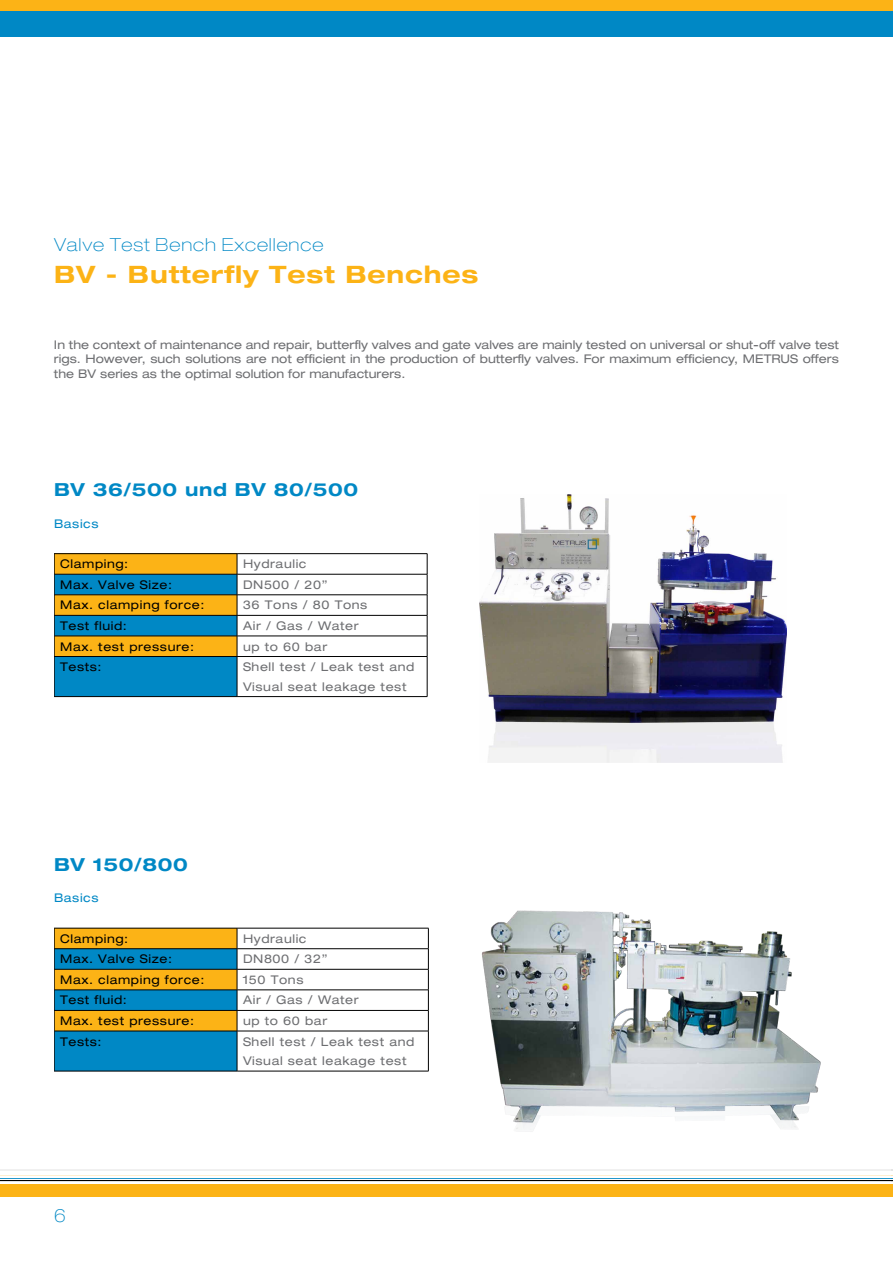
<style>
.page{position:relative;width:893px;height:1263px;background:#fff}
.page>*{position:absolute;margin:0;border:0;box-sizing:border-box;transform-origin:0 0}
.t1{font:700 expanded 24px "Helvetica Neue LT Std";letter-spacing:.035em;color:#fcb316}
.t2{font:700 expanded 18px "Helvetica Neue LT Std";letter-spacing:.035em;color:#0088c5}
.t3{font:100 expanded 18px "Helvetica Neue LT Std";letter-spacing:.05em;color:#0088c5}
.t4{font:expanded 12px/19.5px "Helvetica Neue LT Std";letter-spacing:.05em;color:#6d6e71}
.t5{font:expanded 12px "Helvetica Neue LT Std";letter-spacing:.05em;color:#000}
.t6{font:expanded 12px "Helvetica Neue LT Std";letter-spacing:.05em;color:#0088c5}
</style>
<div class="page">
<img style="left:479px;top:494px;width:308px;height:268px">
<img style="left:482px;top:910px;width:339px;height:222px">
<div style="left:0;top:0;width:893px;height:11px;background:#fcb316"></div>
<div style="left:0;top:11px;width:893px;height:25px;background:#0088c5"></div>
<div style="left:0;top:1184px;width:893px;height:12px;background:#fcb316"></div>
<img style="left:0;top:1169px;width:892px;height:13px">
<hr style="left:54px;top:553px;width:183px;height:1px;background:#000">
<hr style="left:237px;top:553px;width:190px;height:1px;background:#000">
<hr style="left:237px;top:574px;width:190px;height:1px;background:#000">
<hr style="left:237px;top:594px;width:190px;height:1px;background:#000">
<hr style="left:237px;top:615px;width:190px;height:1px;background:#000">
<hr style="left:237px;top:636px;width:190px;height:1px;background:#000">
<svg style="left:54px;top:554px;width:184px;height:142px;background:#689475"></svg>
<svg style="left:427px;top:554px;width:1px;height:102px"></svg>
<hr style="left:54px;top:656px;width:183px;height:1px;background:#000">
<hr style="left:54px;top:657px;width:1px;height:39px;background:#000">
<hr style="left:237px;top:656px;width:190px;height:1px;background:#000">
<hr style="left:237px;top:657px;width:1px;height:39px;background:#000">
<hr style="left:427px;top:657px;width:1px;height:39px;background:#000">
<hr style="left:54px;top:696px;width:183px;height:1px;background:#000">
<hr style="left:237px;top:696px;width:190px;height:1px;background:#000">
<hr style="left:237px;top:928px;width:192px;height:1px;background:#000">
<hr style="left:237px;top:948px;width:192px;height:1px;background:#000">
<hr style="left:237px;top:969px;width:192px;height:1px;background:#000">
<hr style="left:237px;top:989px;width:192px;height:1px;background:#000">
<hr style="left:237px;top:1010px;width:192px;height:1px;background:#000">
<svg style="left:54px;top:928px;width:184px;height:143px;background:#679374"></svg>
<svg style="left:428px;top:928px;width:1px;height:103px"></svg>
<hr style="left:54px;top:1031px;width:183px;height:1px;background:#000">
<hr style="left:54px;top:1031px;width:1px;height:40px;background:#000">
<hr style="left:237px;top:1031px;width:192px;height:1px;background:#000">
<hr style="left:237px;top:1031px;width:1px;height:40px;background:#000">
<hr style="left:428px;top:1031px;width:1px;height:40px;background:#000">
<hr style="left:54px;top:1071px;width:183px;height:1px;background:#000">
<hr style="left:237px;top:1071px;width:192px;height:1px;background:#000">
<h2 class="t3" style="left:54px;top:234px;width:271px">Valve Test Bench Excellence</h2>
<h1 class="t1" style="left:54px;top:259px;width:426px">BV - Butterfly Test Benches</h1>
<p class="t4" style="left:54px;top:337px;width:786px;line-height:14.4px;text-align:justify">In the context of maintenance and repair, butterfly valves and gate valves are mainly tested on universal or shut-off valve test rigs. However, such solutions are not efficient in the production of butterfly valves. For maximum efficiency, METRUS offers the BV series as the optimal solution for manufacturers.</p>
<h2 class="t2" style="left:54px;top:478px;width:306px">BV 36/500 und BV 80/500</h2>
<p class="t6" style="left:54px;top:516px;width:46px">Basics</p>
<p class="t5" style="left:60px;top:557px;width:70px">Clamping:</p>
<p class="t4" style="left:243px;top:554px;width:65px">Hydraulic</p>
<p class="t5" style="left:60px;top:577px;width:113px">Max. Valve Size:</p>
<p class="t4" style="left:243px;top:575px;width:86px">DN500 / 20”</p>
<p class="t5" style="left:60px;top:598px;width:146px">Max. clamping force:</p>
<p class="t4" style="left:243px;top:595px;width:126px">36 Tons / 80 Tons</p>
<p class="t5" style="left:60px;top:618px;width:68px">Test fluid:</p>
<p class="t4" style="left:243px;top:616px;width:117px">Air / Gas / Water</p>
<p class="t5" style="left:60px;top:639px;width:135px">Max. test pressure:</p>
<p class="t4" style="left:243px;top:636px;width:86px">up to 60 bar</p>
<p class="t5" style="left:60px;top:659px;width:43px">Tests:</p>
<p class="t4" style="left:243px;top:657px;width:173px">Shell test / Leak test and<br>Visual seat leakage test</p>
<h2 class="t2" style="left:54px;top:853px;width:135px">BV 150/800</h2>
<p class="t6" style="left:54px;top:891px;width:46px">Basics</p>
<p class="t5" style="left:60px;top:931px;width:70px">Clamping:</p>
<p class="t4" style="left:243px;top:928px;width:65px">Hydraulic</p>
<p class="t5" style="left:60px;top:952px;width:113px">Max. Valve Size:</p>
<p class="t4" style="left:243px;top:949px;width:86px">DN800 / 32”</p>
<p class="t5" style="left:60px;top:972px;width:146px">Max. clamping force:</p>
<p class="t4" style="left:243px;top:970px;width:62px">150 Tons</p>
<p class="t5" style="left:60px;top:993px;width:68px">Test fluid:</p>
<p class="t4" style="left:243px;top:990px;width:117px">Air / Gas / Water</p>
<p class="t5" style="left:60px;top:1013px;width:135px">Max. test pressure:</p>
<p class="t4" style="left:243px;top:1011px;width:86px">up to 60 bar</p>
<p class="t5" style="left:60px;top:1034px;width:43px">Tests:</p>
<p class="t4" style="left:243px;top:1031px;width:173px">Shell test / Leak test and<br>Visual seat leakage test</p>
<h2 class="t3" style="left:54px;top:1205px;width:13px">6</h2>
</div>
